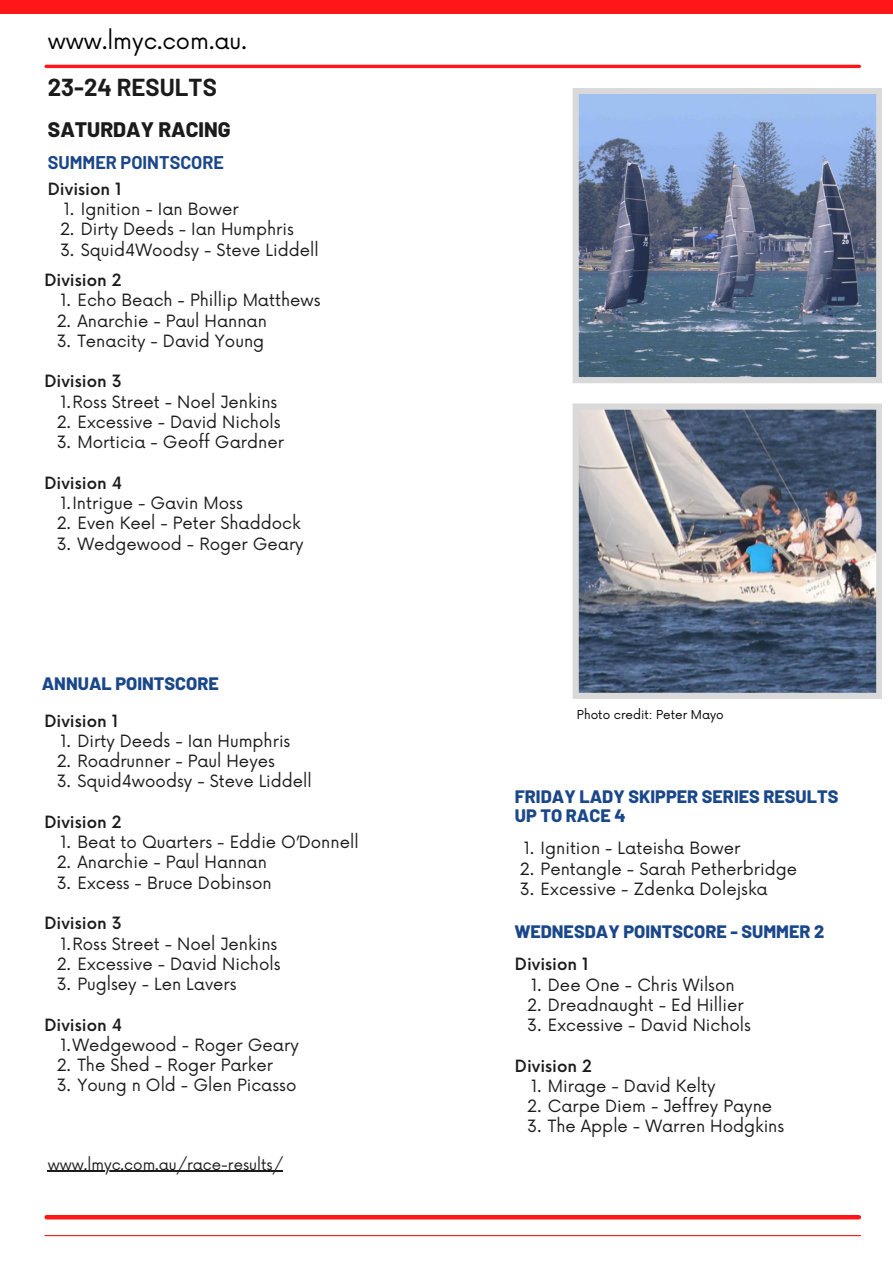
<style>
.page{position:relative;width:893px;height:1264px;background:#fff}
.page>*{position:absolute;margin:0;border:0;box-sizing:border-box;transform-origin:0 0}
.t1{font:700 24px "Barlow";color:#1b1b1b}
.t2{font:22.5px "Now";color:#000}
.t3{font:800 21px "Barlow";color:#1b1b1b}
.t4{font:800 18px/19.2px "Barlow";color:#1a4789}
.t5{font:700 18px "Barlow";color:#1a4789}
.t6{font:16.5px "Now";color:#1b1b1b}
.t7{font:500 16.5px "Now";color:#1b1b1b}
.t8{font:15px "Now";color:#1b1b1b}
.t9{font:12px "Now";color:#000}
</style>
<div class="page">
<div style="left:0;top:0;width:892px;height:14px;background:#ff1616"></div>
<hr style="left:46px;top:65px;width:813px;height:3px;background:#ff1616">
<div style="left:47px;top:1214px;width:811px;height:5px;background:#ff1616"></div>
<hr style="left:45px;top:1234px;width:815px;height:2px;background:#ff1616">
<svg style="left:572px;top:88px;width:310px;height:295px;background:#7285a1"></svg>
<hr style="left:48px;top:1170px;width:235px;height:1px;background:#1b1b1b">
<img style="left:572px;top:403px;width:310px;height:296px">
<h2 class="t2" style="left:48px;top:28px;width:200px">www.lmyc.com.au.</h2>
<h1 class="t1" style="left:48px;top:72px;width:170px">23-24 RESULTS</h1>
<p class="t3" style="left:48px;top:116px;width:184px">SATURDAY RACING</p>
<p class="t5" style="left:48px;top:151px;width:178px">SUMMER POINTSCORE</p>
<p class="t7" style="left:48px;top:180px;width:75px">Division 1</p>
<p class="t6" style="left:64px;top:200px;width:176px">1. Ignition - Ian Bower</p>
<p class="t6" style="left:60px;top:220px;width:235px">2. Dirty Deeds - Ian Humphris</p>
<p class="t6" style="left:60px;top:240px;width:260px">3. Squid4Woodsy - Steve Liddell</p>
<p class="t7" style="left:44px;top:271px;width:79px">Division 2</p>
<p class="t6" style="left:61px;top:291px;width:261px">1. Echo Beach - Phillip Matthews</p>
<p class="t6" style="left:57px;top:311px;width:212px">2. Anarchie - Paul Hannan</p>
<p class="t6" style="left:57px;top:332px;width:209px">3. Tenacity - David Young</p>
<p class="t7" style="left:44px;top:372px;width:79px">Division 3</p>
<p class="t6" style="left:61px;top:392px;width:218px">1.Ross Street - Noel Jenkins</p>
<p class="t6" style="left:57px;top:413px;width:225px">2. Excessive - David Nichols</p>
<p class="t6" style="left:57px;top:433px;width:229px">3. Morticia - Geoff Gardner</p>
<p class="t7" style="left:44px;top:474px;width:79px">Division 4</p>
<p class="t6" style="left:61px;top:494px;width:184px">1.Intrigue - Gavin Moss</p>
<p class="t6" style="left:57px;top:514px;width:245px">2. Even Keel - Peter Shaddock</p>
<p class="t6" style="left:57px;top:534px;width:248px">3. Wedgewood - Roger Geary</p>
<p class="t4" style="left:42px;top:673px;width:178px">ANNUAL POINTSCORE</p>
<p class="t7" style="left:44px;top:711px;width:75px">Division 1</p>
<p class="t6" style="left:61px;top:731px;width:231px">1. Dirty Deeds - Ian Humphris</p>
<p class="t6" style="left:57px;top:752px;width:220px">2. Roadrunner - Paul Heyes</p>
<p class="t6" style="left:57px;top:772px;width:256px">3. Squid4woodsy - Steve Liddell</p>
<p class="t7" style="left:44px;top:813px;width:79px">Division 2</p>
<p class="t6" style="left:61px;top:833px;width:299px">1. Beat to Quarters - Eddie O’Donnell</p>
<p class="t6" style="left:57px;top:853px;width:212px">2. Anarchie - Paul Hannan</p>
<p class="t6" style="left:57px;top:873px;width:216px">3. Excess - Bruce Dobinson</p>
<p class="t7" style="left:44px;top:914px;width:79px">Division 3</p>
<p class="t6" style="left:61px;top:934px;width:218px">1.Ross Street - Noel Jenkins</p>
<p class="t6" style="left:57px;top:954px;width:225px">2. Excessive - David Nichols</p>
<p class="t6" style="left:57px;top:974px;width:181px">3. Puglsey - Len Lavers</p>
<p class="t7" style="left:44px;top:1015px;width:79px">Division 4</p>
<p class="t6" style="left:61px;top:1035px;width:240px">1.Wedgewood - Roger Geary</p>
<p class="t6" style="left:57px;top:1055px;width:218px">2. The Shed - Roger Parker</p>
<p class="t6" style="left:57px;top:1076px;width:241px">3. Young n Old - Glen Picasso</p>
<p class="t8" style="left:48px;top:1155px;width:236px">www.lmyc.com.au/race-results/</p>
<p class="t9" style="left:577px;top:708px;width:148px">Photo credit: Peter Mayo</p>
<p class="t4" style="left:515px;top:785px;width:325px">FRIDAY LADY SKIPPER SERIES RESULTS<br>UP TO RACE 4</p>
<p class="t6" style="left:523px;top:839px;width:218px">1. Ignition - Lateisha Bower</p>
<p class="t6" style="left:520px;top:859px;width:278px">2. Pentangle - Sarah Petherbridge</p>
<p class="t6" style="left:520px;top:879px;width:249px">3. Excessive - Zdenka Dolejska</p>
<p class="t4" style="left:515px;top:920px;width:311px">WEDNESDAY POINTSCORE - SUMMER 2</p>
<p class="t7" style="left:515px;top:955px;width:75px">Division 1</p>
<p class="t6" style="left:531px;top:975px;width:205px">1. Dee One - Chris Wilson</p>
<p class="t6" style="left:527px;top:995px;width:218px">2. Dreadnaught - Ed Hillier</p>
<p class="t6" style="left:527px;top:1015px;width:225px">3. Excessive - David Nichols</p>
<p class="t7" style="left:515px;top:1056px;width:79px">Division 2</p>
<p class="t6" style="left:531px;top:1076px;width:186px">1. Mirage - David Kelty</p>
<p class="t6" style="left:527px;top:1096px;width:246px">2. Carpe Diem - Jeffrey Payne</p>
<p class="t6" style="left:527px;top:1117px;width:259px">3. The Apple - Warren Hodgkins</p>
</div>
